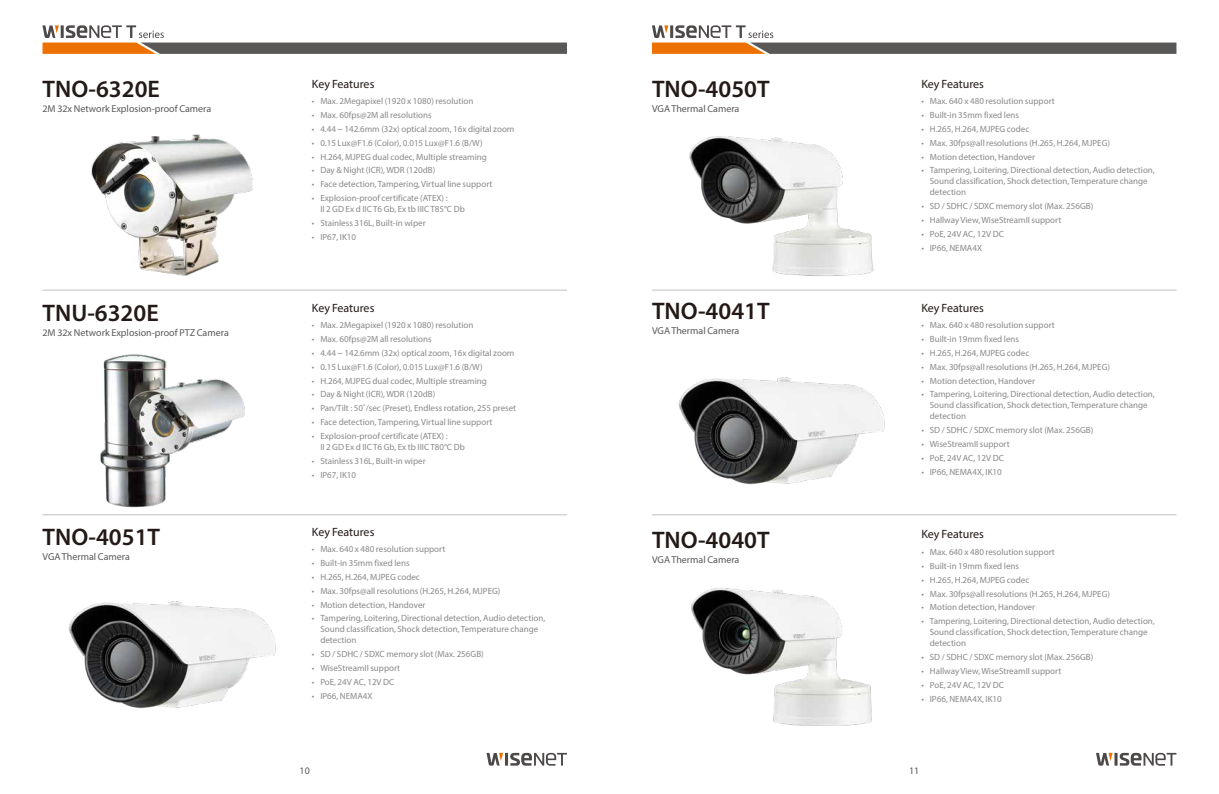
<style>
.page{position:relative;width:1219px;height:794px;background:#fff}
.page>*{position:absolute;margin:0;border:0;box-sizing:border-box;transform-origin:0 0}
.t1{font:600 24px "Myriad Pro";color:#231916}
.t2{font:12px "Myriad Pro";color:#231916}
.t3{font:10px "Myriad Pro";color:#5a5757}
.t4{font:9px/11px "Myriad Pro";color:#898989}
</style>
<div class="page">
<svg style="left:43px;top:25px;width:524px;height:29px"></svg>
<svg style="left:652px;top:25px;width:524px;height:29px"></svg>
<svg style="left:487px;top:753px;width:80px;height:12px"></svg>
<svg style="left:1096px;top:753px;width:80px;height:12px"></svg>
<img style="left:91px;top:134px;width:162px;height:142px">
<img style="left:100px;top:354px;width:145px;height:153px">
<img style="left:68px;top:601px;width:208px;height:108px">
<hr style="left:43px;top:290px;width:524px;height:1px;background:#bfc0c0">
<hr style="left:43px;top:514px;width:524px;height:1px;background:#bfc0c0">
<img style="left:689px;top:136px;width:185px;height:141px">
<img style="left:678px;top:377px;width:207px;height:108px">
<img style="left:691px;top:587px;width:181px;height:139px">
<hr style="left:652px;top:290px;width:524px;height:1px;background:#bfc0c0">
<hr style="left:652px;top:514px;width:524px;height:1px;background:#bfc0c0">
<h1 class="t1" style="left:43px;top:74px;width:119px">TNO-6320E</h1>
<p class="t3" style="left:43px;top:103px;width:170px">2M 32x Network Explosion-proof Camera</p>
<h2 class="t2" style="left:312px;top:76px;width:64px">Key Features</h2>
<p class="t4" style="left:312px;top:96px;width:163px">• Max. 2Megapixel (1920 x 1080) resolution</p>
<p class="t4" style="left:312px;top:109px;width:121px">• Max. 60fps@2M all resolutions</p>
<p class="t4" style="left:312px;top:123px;width:204px">• 4.44 ~ 142.6mm (32x) optical zoom, 16x digital zoom</p>
<p class="t4" style="left:312px;top:137px;width:173px">• 0.15 Lux@F1.6 (Color), 0.015 Lux@F1.6 (B/W)</p>
<p class="t4" style="left:312px;top:151px;width:177px">• H.264, MJPEG dual codec, Multiple streaming</p>
<p class="t4" style="left:312px;top:165px;width:125px">• Day &amp; Night (ICR), WDR (120dB)</p>
<p class="t4" style="left:312px;top:179px;width:182px">• Face detection, Tampering, Virtual line support</p>
<p class="t4" style="left:320px;top:192px;width:146px;text-indent:-9px">• Explosion-proof certificate (ATEX) :<br>II 2 GD Ex d IIC T6 Gb, Ex tb IIIC T85°C Db</p>
<p class="t4" style="left:312px;top:217px;width:115px">• Stainless 316L, Built-in wiper</p>
<p class="t4" style="left:312px;top:231px;width:46px">• IP67, IK10</p>
<h1 class="t1" style="left:652px;top:74px;width:119px">TNO-4050T</h1>
<p class="t3" style="left:652px;top:103px;width:89px">VGA Thermal Camera</p>
<h2 class="t2" style="left:921px;top:76px;width:64px">Key Features</h2>
<p class="t4" style="left:921px;top:96px;width:135px">• Max. 640 x 480 resolution support</p>
<p class="t4" style="left:921px;top:109px;width:99px">• Built-in 35mm fixed lens</p>
<p class="t4" style="left:921px;top:123px;width:110px">• H.265, H.264, MJPEG codec</p>
<p class="t4" style="left:921px;top:137px;width:190px">• Max. 30fps@all resolutions (H.265, H.264, MJPEG)</p>
<p class="t4" style="left:921px;top:151px;width:115px">• Motion detection, Handover</p>
<p class="t4" style="left:930px;top:165px;width:226px;text-indent:-9px">• Tampering, Loitering, Directional detection, Audio detection,<br>Sound classification, Shock detection, Temperature change detection</p>
<p class="t4" style="left:921px;top:201px;width:173px">• SD / SDHC / SDXC memory slot (Max. 256GB)</p>
<p class="t4" style="left:921px;top:214px;width:142px">• Hallway View, WiseStreamII support</p>
<p class="t4" style="left:921px;top:228px;width:84px">• PoE, 24V AC, 12V DC</p>
<p class="t4" style="left:921px;top:242px;width:62px">• IP66, NEMA4X</p>
<h1 class="t1" style="left:43px;top:298px;width:118px">TNU-6320E</h1>
<p class="t3" style="left:43px;top:326px;width:188px">2M 32x Network Explosion-proof PTZ Camera</p>
<h2 class="t2" style="left:312px;top:300px;width:64px">Key Features</h2>
<p class="t4" style="left:312px;top:319px;width:163px">• Max. 2Megapixel (1920 x 1080) resolution</p>
<p class="t4" style="left:312px;top:333px;width:121px">• Max. 60fps@2M all resolutions</p>
<p class="t4" style="left:312px;top:347px;width:204px">• 4.44 ~ 142.6mm (32x) optical zoom, 16x digital zoom</p>
<p class="t4" style="left:312px;top:361px;width:173px">• 0.15 Lux@F1.6 (Color), 0.015 Lux@F1.6 (B/W)</p>
<p class="t4" style="left:312px;top:375px;width:177px">• H.264, MJPEG dual codec, Multiple streaming</p>
<p class="t4" style="left:312px;top:389px;width:125px">• Day &amp; Night (ICR), WDR (120dB)</p>
<p class="t4" style="left:312px;top:402px;width:206px">• Pan/Tilt : 50˚/sec (Preset), Endless rotation, 255 preset</p>
<p class="t4" style="left:312px;top:416px;width:182px">• Face detection, Tampering, Virtual line support</p>
<p class="t4" style="left:320px;top:430px;width:146px;text-indent:-9px">• Explosion-proof certificate (ATEX) :<br>II 2 GD Ex d IIC T6 Gb, Ex tb IIIC T80°C Db</p>
<p class="t4" style="left:312px;top:455px;width:115px">• Stainless 316L, Built-in wiper</p>
<p class="t4" style="left:312px;top:469px;width:46px">• IP67, IK10</p>
<h1 class="t1" style="left:652px;top:295px;width:119px">TNO-4041T</h1>
<p class="t3" style="left:652px;top:324px;width:89px">VGA Thermal Camera</p>
<h2 class="t2" style="left:921px;top:300px;width:64px">Key Features</h2>
<p class="t4" style="left:921px;top:319px;width:135px">• Max. 640 x 480 resolution support</p>
<p class="t4" style="left:921px;top:333px;width:99px">• Built-in 19mm fixed lens</p>
<p class="t4" style="left:921px;top:347px;width:110px">• H.265, H.264, MJPEG codec</p>
<p class="t4" style="left:921px;top:361px;width:190px">• Max. 30fps@all resolutions (H.265, H.264, MJPEG)</p>
<p class="t4" style="left:921px;top:375px;width:115px">• Motion detection, Handover</p>
<p class="t4" style="left:930px;top:389px;width:226px;text-indent:-9px">• Tampering, Loitering, Directional detection, Audio detection,<br>Sound classification, Shock detection, Temperature change detection</p>
<p class="t4" style="left:921px;top:424px;width:173px">• SD / SDHC / SDXC memory slot (Max. 256GB)</p>
<p class="t4" style="left:921px;top:438px;width:90px">• WiseStreamII support</p>
<p class="t4" style="left:921px;top:452px;width:84px">• PoE, 24V AC, 12V DC</p>
<p class="t4" style="left:921px;top:466px;width:82px">• IP66, NEMA4X, IK10</p>
<h1 class="t1" style="left:43px;top:522px;width:119px">TNO-4051T</h1>
<p class="t3" style="left:43px;top:550px;width:89px">VGA Thermal Camera</p>
<h2 class="t2" style="left:312px;top:524px;width:64px">Key Features</h2>
<p class="t4" style="left:312px;top:543px;width:135px">• Max. 640 x 480 resolution support</p>
<p class="t4" style="left:312px;top:557px;width:99px">• Built-in 35mm fixed lens</p>
<p class="t4" style="left:312px;top:571px;width:110px">• H.265, H.264, MJPEG codec</p>
<p class="t4" style="left:312px;top:585px;width:190px">• Max. 30fps@all resolutions (H.265, H.264, MJPEG)</p>
<p class="t4" style="left:312px;top:599px;width:115px">• Motion detection, Handover</p>
<p class="t4" style="left:320px;top:613px;width:226px;text-indent:-9px">• Tampering, Loitering, Directional detection, Audio detection,<br>Sound classification, Shock detection, Temperature change detection</p>
<p class="t4" style="left:312px;top:648px;width:173px">• SD / SDHC / SDXC memory slot (Max. 256GB)</p>
<p class="t4" style="left:312px;top:662px;width:90px">• WiseStreamII support</p>
<p class="t4" style="left:312px;top:676px;width:84px">• PoE, 24V AC, 12V DC</p>
<p class="t4" style="left:312px;top:690px;width:62px">• IP66, NEMA4X</p>
<h1 class="t1" style="left:652px;top:525px;width:119px">TNO-4040T</h1>
<p class="t3" style="left:652px;top:553px;width:89px">VGA Thermal Camera</p>
<h2 class="t2" style="left:921px;top:527px;width:64px">Key Features</h2>
<p class="t4" style="left:921px;top:546px;width:135px">• Max. 640 x 480 resolution support</p>
<p class="t4" style="left:921px;top:560px;width:99px">• Built-in 19mm fixed lens</p>
<p class="t4" style="left:921px;top:574px;width:110px">• H.265, H.264, MJPEG codec</p>
<p class="t4" style="left:921px;top:588px;width:190px">• Max. 30fps@all resolutions (H.265, H.264, MJPEG)</p>
<p class="t4" style="left:921px;top:602px;width:115px">• Motion detection, Handover</p>
<p class="t4" style="left:930px;top:615px;width:226px;text-indent:-9px">• Tampering, Loitering, Directional detection, Audio detection,<br>Sound classification, Shock detection, Temperature change detection</p>
<p class="t4" style="left:921px;top:651px;width:173px">• SD / SDHC / SDXC memory slot (Max. 256GB)</p>
<p class="t4" style="left:921px;top:665px;width:142px">• Hallway View, WiseStreamII support</p>
<p class="t4" style="left:921px;top:679px;width:84px">• PoE, 24V AC, 12V DC</p>
<p class="t4" style="left:921px;top:693px;width:82px">• IP66, NEMA4X, IK10</p>
<p class="t3" style="left:300px;top:764px;width:12px">10</p>
<p class="t3" style="left:909px;top:764px;width:12px">11</p>
</div>
